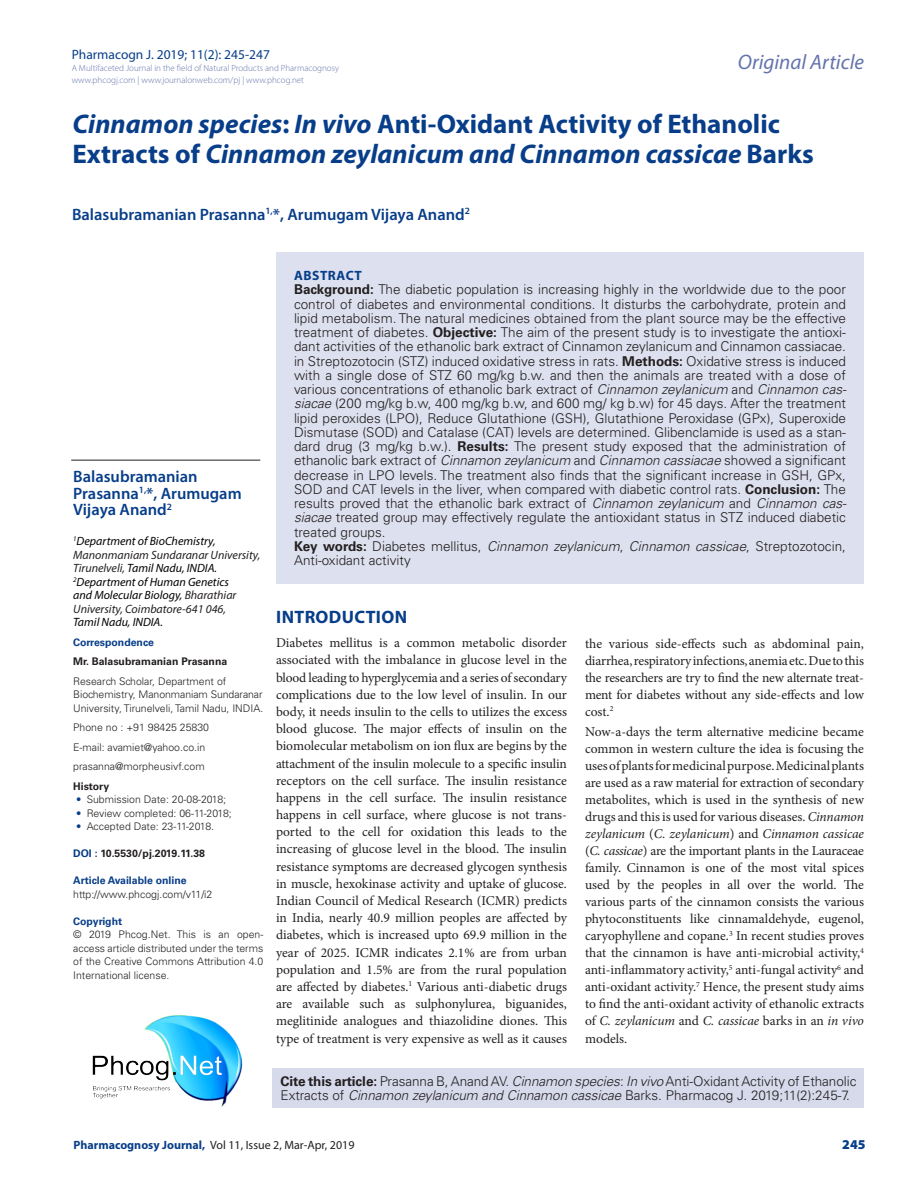
<style>
.page{position:relative;width:918px;height:1188px;background:#fff}
.page>*{position:absolute;margin:0;border:0;box-sizing:border-box;transform-origin:0 0}
.CT{font:italic 700 27px/30px "Myriad Pro";color:#083e89}
.t1{font:italic 21px "Myriad Pro";color:#6473ac}
._1_HD{font:700 18px "Myriad Pro";letter-spacing:.02em;color:#083e89}
.CA{font:600 16.5px/16.5px "Myriad Pro";color:#083e89}
.TXT{font:13.5px/17.2px "Minion Pro";color:#231f20;text-align:justify}
.ABS_TXT{font:300 13.5px/14.2px "Univers LT Std";color:#231f20}
.t2{font:13.5px "Myriad Pro";color:#083e89}
.ABS_HD{font:700 13.5px "Myriad Pro";letter-spacing:.04em;color:#083e89}
.RRH{font:900 13.5px "Myriad Pro";color:#083e89}
.CA_Aff{font:italic 12px/13.5px "Myriad Pro";color:#000}
.CA_Aff-2{font:italic 12px/13.5px "Myriad Pro";color:#231f20}
.RRH-2{font:12px "Myriad Pro";color:#231f20}
.ABS_AU_ADD{font:300 10.5px/13.5px "Univers LT Std";color:#231f20}
.ABS_AU_ADD-2{font:700 10.5px "Univers LT Std";color:#231f20}
.ABS_AU_ADD-3{font:700 10.5px "Univers LT Std";color:#083e89}
.ABS_TXT-2{font:700 10.5px "Univers LT Std";color:#083e89}
.t3{font:300 9px/12px "Myriad Pro";color:#6473ac}
.s1{font-style:normal}
.s2{color:#000}
.s3{color:#231f20}
.s4{color:#083e89}
.s5{font-weight:700}
.s6{font-style:italic}
.s7{font-weight:700;color:#083e89}
</style>
<div class="page">
<div style="left:276px;top:252px;width:588px;height:331px;background:#dde0ee"></div>
<hr style="left:71px;top:460px;width:189px;height:1px;background:#231f20">
<div style="left:273px;top:1069px;width:591px;height:39px;background:#d6daeb"></div>
<img style="left:92px;top:1015px;width:150px;height:92px">
<p class="t2" style="left:72px;top:46px;width:200px">Pharmacogn J. 2019; 11(2): 245-247</p>
<p class="t3" style="left:72px;top:62px;width:269px">A Multifaceted Journal in the field of Natural Products and Pharmacognosy www.phcogj.com | www.journalonweb.com/pj | www.phcog.net</p>
<h2 class="t1" style="left:738px;top:49px;width:128px">Original Article</h2>
<p class="CT" style="left:73px;top:108px;width:743px">Cinnamon species<span class="s1">:</span> In vivo <span class="s1">Anti-Oxidant Activity of Ethanolic<br>Extracts of</span> Cinnamon zeylanicum and Cinnamon cassicae <span class="s1">Barks</span></p>
<p class="CA" style="left:72px;top:205px;width:399px">Balasubramanian Prasanna<sup>1,</sup>*, Arumugam Vijaya Anand<sup>2</sup></p>
<p class="CA" style="left:73px;top:468px;width:170px">Balasubramanian<br>Prasanna<sup>1,</sup>*, Arumugam<br>Vijaya Anand<sup>2</sup></p>
<p class="CA_Aff" style="left:73px;top:534px;width:144px"><sup>1</sup>Department of BioChemistry,</p>
<p class="CA_Aff-2" style="left:73px;top:548px;width:189px">Manonmaniam Sundaranar University,<br>Tirunelveli, <span class="s2">Tamil Nadu, INDIA.</span></p>
<p class="CA_Aff" style="left:73px;top:575px;width:165px"><sup>2</sup>Department of Human Genetics and Molecular Biology, <span class="s3">Bharathiar<br>University, Coimbatore-641 046,<br></span>Tamil Nadu, INDIA.</p>
<p class="ABS_TXT-2" style="left:73px;top:636px;width:82px">Correspondence</p>
<p class="ABS_AU_ADD-2" style="left:73px;top:656px;width:156px">Mr. Balasubramanian Prasanna</p>
<p class="ABS_AU_ADD" style="left:73px;top:674px;width:192px">Research Scholar, Department of<br>Biochemistry, Manonmaniam Sundaranar<br>University, Tirunelveli, Tamil Nadu, INDIA.</p>
<p class="ABS_AU_ADD" style="left:73px;top:721px;width:137px">Phone no : +91 98425 25830</p>
<p class="ABS_AU_ADD" style="left:73px;top:740px;width:134px">E-mail: avamiet@yahoo.co.in</p>
<p class="ABS_AU_ADD" style="left:73px;top:760px;width:133px">prasanna@morpheusivf.com</p>
<p class="ABS_AU_ADD-2" style="left:73px;top:780px;width:37px">History</p>
<p class="ABS_AU_ADD" style="left:76px;top:793px;width:151px"><span class="s4">•</span> Submission Date: 20-08-2018;</p>
<p class="ABS_AU_ADD" style="left:76px;top:806px;width:157px"><span class="s4">•</span> Review completed: 06-11-2018;</p>
<p class="ABS_AU_ADD" style="left:76px;top:820px;width:139px"><span class="s4">•</span> Accepted Date: 23-11-2018.</p>
<p class="ABS_AU_ADD-2" style="left:73px;top:848px;width:133px"><span class="s4">DOI :</span> 10.5530/pj.2019.11.38</p>
<p class="ABS_AU_ADD-3" style="left:73px;top:875px;width:115px">Article Available online</p>
<p class="ABS_AU_ADD" style="left:73px;top:887px;width:141px">http://www.phcogj.com/v11/i2</p>
<p class="ABS_AU_ADD-3" style="left:73px;top:915px;width:50px">Copyright</p>
<p class="ABS_AU_ADD" style="left:73px;top:928px;width:192px;text-align:justify">© 2019 Phcog.Net. This is an open&shy;access article distributed under the terms of the Creative Commons Attribution 4.0<br>International license<span class="s4">.</span></p>
<p class="ABS_HD" style="left:294px;top:267px;width:69px">ABSTRACT</p>
<p class="ABS_TXT" style="left:294px;top:283px;width:554px;text-align:justify"><span class="s5">Background:</span> The diabetic population is increasing highly in the worldwide due to the poor control of diabetes and environmental conditions. It disturbs the carbohydrate, protein and lipid metabolism. The natural medicines obtained from the plant source may be the effective treatment of diabetes. <span class="s5">Objective:</span> The aim of the present study is to investigate the antioxi&shy;dant activities of the ethanolic bark extract of Cinnamon zeylanicum and Cinnamon cassiacae. in Streptozotocin (STZ) induced oxidative stress in rats. <span class="s5">Methods:</span> Oxidative stress is induced with a single dose of STZ 60 mg/kg b.w. and then the animals are treated with a dose of various concentrations of ethanolic bark extract of <span class="s6">Cinnamon zeylanicum</span> and <span class="s6">Cinnamon cas&shy;siacae</span> (200 mg/kg b.w, 400 mg/kg b.w, and 600 mg/ kg b.w) for 45 days. After the treatment lipid peroxides (LPO), Reduce Glutathione (GSH), Glutathione Peroxidase (GPx), Superoxide Dismutase (SOD) and Catalase (CAT) levels are determined. Glibenclamide is used as a stan&shy;dard drug (3 mg/kg b.w.). <span class="s5">Results:</span> The present study exposed that the administration of ethanolic bark extract of <span class="s6">Cinnamon zeylanicum</span> and <span class="s6">Cinnamon cassiacae</span> showed a significant decrease in LPO levels. The treatment also finds that the significant increase in GSH, GPx, SOD and CAT levels in the liver, when compared with diabetic control rats. <span class="s5">Conclusion:</span> The results proved that the ethanolic bark extract of <span class="s6">Cinnamon zeylanicum</span> and <span class="s6">Cinnamon cas&shy;siacae</span> treated group may effectively regulate the antioxidant status in STZ induced diabetic treated groups.</p>
<p class="ABS_TXT" style="left:294px;top:539px;width:554px"><span class="s5">Key words:</span> Diabetes mellitus, <span class="s6">Cinnamon zeylanicum</span>, <span class="s6">Cinnamon cassicae</span>, Streptozotocin,<br>Anti-oxidant activity</p>
<p class="_1_HD" style="left:276px;top:605px;width:132px">INTRODUCTION</p>
<p class="TXT" style="left:276px;top:634px;width:293px">Diabetes mellitus is a common metabolic disorder associated with the imbalance in glucose level in the blood leading to hyperglycemia and a series of secondary complications due to the low level of insulin. In our body, it needs insulin to the cells to utilizes the excess blood glucose. The major effects of insulin on the biomolecular metabolism on ion flux are begins by the attachment of the insulin molecule to a specific insulin receptors on the cell surface. The insulin resistance happens in the cell surface. The insulin resistance happens in cell surface, where glucose is not trans&shy;ported to the cell for oxidation this leads to the increasing of glucose level in the blood. The insulin resistance symptoms are decreased glycogen synthesis in muscle, hexokinase activity and uptake of glucose.<br>Indian Council of Medical Research (ICMR) predicts in India, nearly 40.9 million peoples are affected by diabetes, which is increased upto 69.9 million in the year of 2025. ICMR indicates 2.1% are from urban population and 1.5% are from the rural population are affected by diabetes.<sup>1</sup> Various anti-diabetic drugs are available such as sulphonylurea, biguanides, meglitinide analogues and thiazolidine diones. This type of treatment is very expensive as well as it causes</p>
<p class="TXT" style="left:585px;top:635px;width:281px">the various side-effects such as abdominal pain, diarrhea, respiratory infections, anemia etc. Due to this the researchers are try to find the new alternate treat&shy;ment for diabetes without any side-effects and low cost.<sup>2</sup></p>
<p class="TXT" style="left:585px;top:723px;width:281px">Now-a-days the term alternative medicine became common in western culture the idea is focusing the uses of plants for medicinal purpose. Medicinal plants are used as a raw material for extraction of secondary metabolites, which is used in the synthesis of new drugs and this is used for various diseases. <span class="s6">Cinnamon zeylanicum</span> (<span class="s6">C. zeylanicum</span>) and <span class="s6">Cinnamon cassicae </span>(<span class="s6">C. cassicae</span>) are the important plants in the Lauraceae family. Cinnamon is one of the most vital spices used by the peoples in all over the world. The various parts of the cinnamon consists the various phytoconstituents like cinnamaldehyde, eugenol, caryophyllene and copane.<sup>3</sup> In recent studies proves that the cinnamon is have anti-microbial activity,<sup>4 </sup>anti-inflammatory activity,<sup>5</sup> anti-fungal activity<sup>6</sup> and anti-oxidant activity.<sup>7</sup> Hence, the present study aims to find the anti-oxidant activity of ethanolic extracts of <span class="s6">C. zeylanicum</span> and <span class="s6">C. cassicae</span> barks in an <span class="s6">in vivo </span>models.</p>
<p class="ABS_TXT" style="left:280px;top:1074px;width:578px"><span class="s5">Cite this article:</span> Prasanna B, Anand AV. <span class="s6">Cinnamon species</span>: <span class="s6">In vivo</span> Anti-Oxidant Activity of Ethanolic<br>Extracts of <span class="s6">Cinnamon zeylanicum and Cinnamon cassicae</span> Barks. Pharmacog J. 2019;11(2):245-7.</p>
<p class="RRH-2" style="left:74px;top:1138px;width:283px"><span class="s7">Pharmacognosy Journal,</span> Vol 11, Issue 2, Mar-Apr, 2019</p>
<p class="RRH" style="left:842px;top:1136px;width:25px">245</p>
</div>
